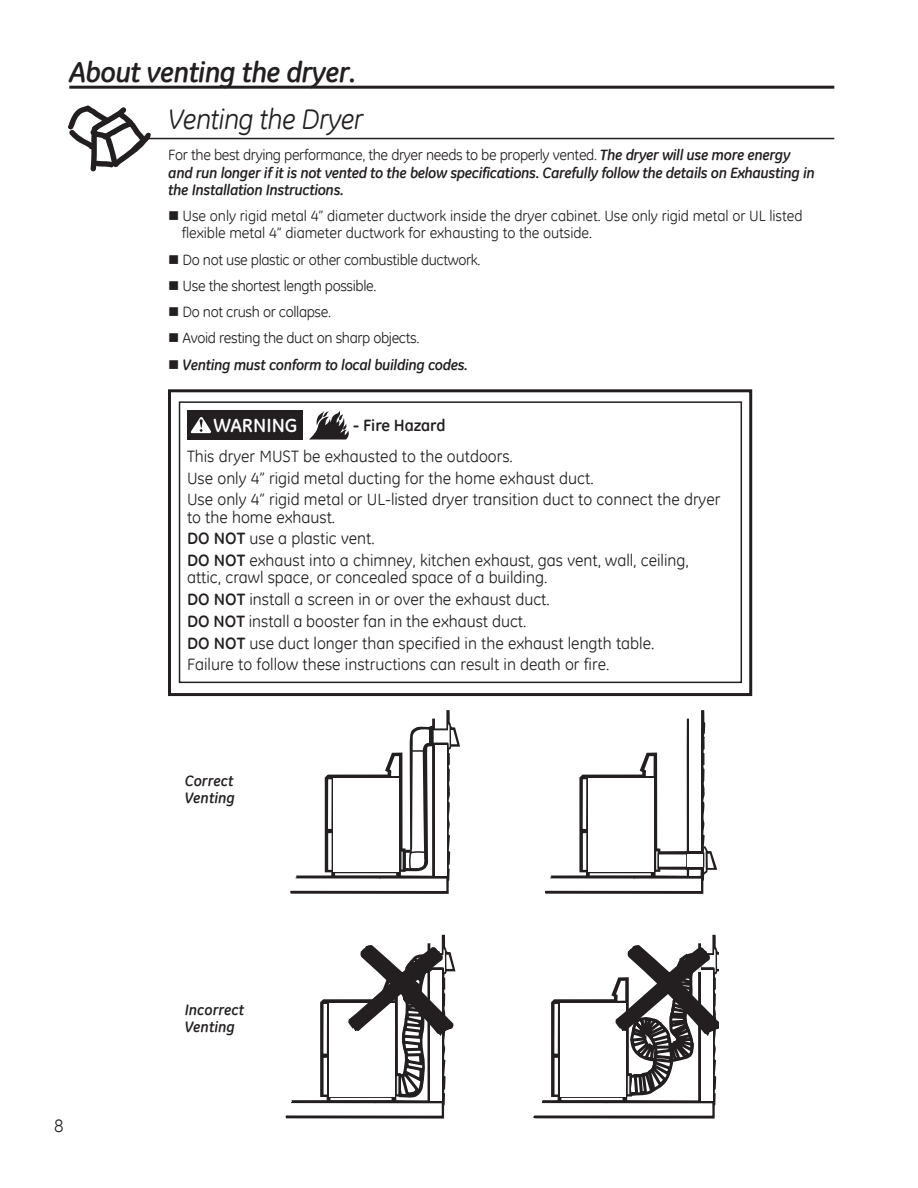
<style>
.page{position:relative;width:918px;height:1188px;background:#fff}
.page>*{position:absolute;margin:0;border:0;box-sizing:border-box;transform-origin:0 0}
.t1{font:italic 700 28.5px "GE Inspira";letter-spacing:-.025em;color:#231f20}
.t2{font:italic 28.5px "GE Inspira";letter-spacing:-.025em;color:#231f20}
.t3{font:700 19.2px "GE Inspira";color:#fff}
.t4{font:18px "GE Inspira";color:#231f20}
.t5{font:16.5px/21.8px "GE Inspira";color:#231f20}
.t6{font:700 16.5px "GE Inspira";color:#231f20}
.t7{font:italic 700 15px/17.2px "GE Inspira";letter-spacing:-.025em;color:#231f20}
.t8{font:15px/17.2px "GE Inspira";letter-spacing:-.005em;color:#231f20}
.t9{font:15px/26.2px "GE Inspira";letter-spacing:-.025em;color:#231f20}
.t10{font:italic 700 15px/17.2px "GE Inspira";color:#231f20}
.s1{font-weight:400;font-style:normal}
.s2{font-weight:700}
</style>
<div class="page">
<hr style="left:145px;top:138px;width:689px;height:1px;background:#231f20">
<svg style="left:68px;top:106px;width:83px;height:65px"></svg>
<svg style="left:545px;top:710px;width:172px;height:184px"></svg>
<div style="left:687px;top:854px;width:16px;height:13px;background:#fff"></div>
<svg style="left:290px;top:710px;width:170px;height:184px"></svg>
<svg style="left:533px;top:934px;width:186px;height:185px"></svg>
<svg style="left:286px;top:934px;width:170px;height:185px"></svg>
<hr style="left:69px;top:86px;width:765px;height:3px;background:#231f20">
<div style="left:168px;top:389px;width:584px;height:307px;border:3px solid #231f20"></div>
<svg style="left:309px;top:411px;width:40px;height:29px"></svg>
<div style="left:187px;top:410px;width:116px;height:30px;background:#231f20"></div>
<svg style="left:191px;top:417px;width:21px;height:16px"></svg>
<div style="left:179px;top:401px;width:563px;height:282px;border:2px solid #231f20"></div>
<h1 class="t1" style="left:69px;top:55px;width:288px">About venting the dryer.</h1>
<h1 class="t2" style="left:168px;top:102px;width:197px">Venting the Dryer</h1>
<p class="t7" style="left:168px;top:147px;width:648px"><span class="s1">For the best drying performance, the dryer needs to be properly vented.</span> The dryer will use more energy and run longer if it is not vented to the below specifications. Carefully follow the details on Exhausting in the Installation Instructions.</p>
<p class="t8" style="left:182px;top:207px;width:622px">Use only rigid metal 4” diameter ductwork inside the dryer cabinet. Use only rigid metal or UL listed flexible metal 4” diameter ductwork for exhausting to the outside.</p>
<p class="t9" style="left:183px;top:246px;width:299px">Do not use plastic or other combustible ductwork.<br>Use the shortest length possible.<br>Do not crush or collapse.<br>Avoid resting the duct on sharp objects.</p>
<p class="t7" style="left:183px;top:356px;width:287px">Venting must conform to local building codes.</p>
<p class="t3" style="left:214px;top:414px;width:86px">WARNING</p>
<p class="t6" style="left:353px;top:415px;width:94px">- Fire Hazard</p>
<p class="t5" style="left:187px;top:445px;width:535px">This dryer MUST be exhausted to the outdoors.<br>Use only 4” rigid metal ducting for the home exhaust duct.<br>Use only 4” rigid metal or UL-listed dryer transition duct to connect the dryer</p>
<p class="t5" style="left:187px;top:506px;width:503px">to the home exhaust.<br><span class="s2">DO NOT</span> use a plastic vent.<br><span class="s2">DO NOT</span> exhaust into a chimney, kitchen exhaust, gas vent, wall, ceiling,</p>
<p class="t5" style="left:187px;top:567px;width:469px">attic, crawl space, or concealed space of a building.<br><span class="s2">DO NOT</span> install a screen in or over the exhaust duct.<br><span class="s2">DO NOT</span> install a booster fan in the exhaust duct.<br><span class="s2">DO NOT</span> use duct longer than specified in the exhaust length table.<br>Failure to follow these instructions can result in death or fire.</p>
<p class="t10" style="left:185px;top:772px;width:52px">Correct<br>Venting</p>
<p class="t4" style="left:54px;top:1116px;width:11px">8</p>
<p class="t10" style="left:185px;top:1001px;width:61px">Incorrect<br>Venting</p>
</div>
